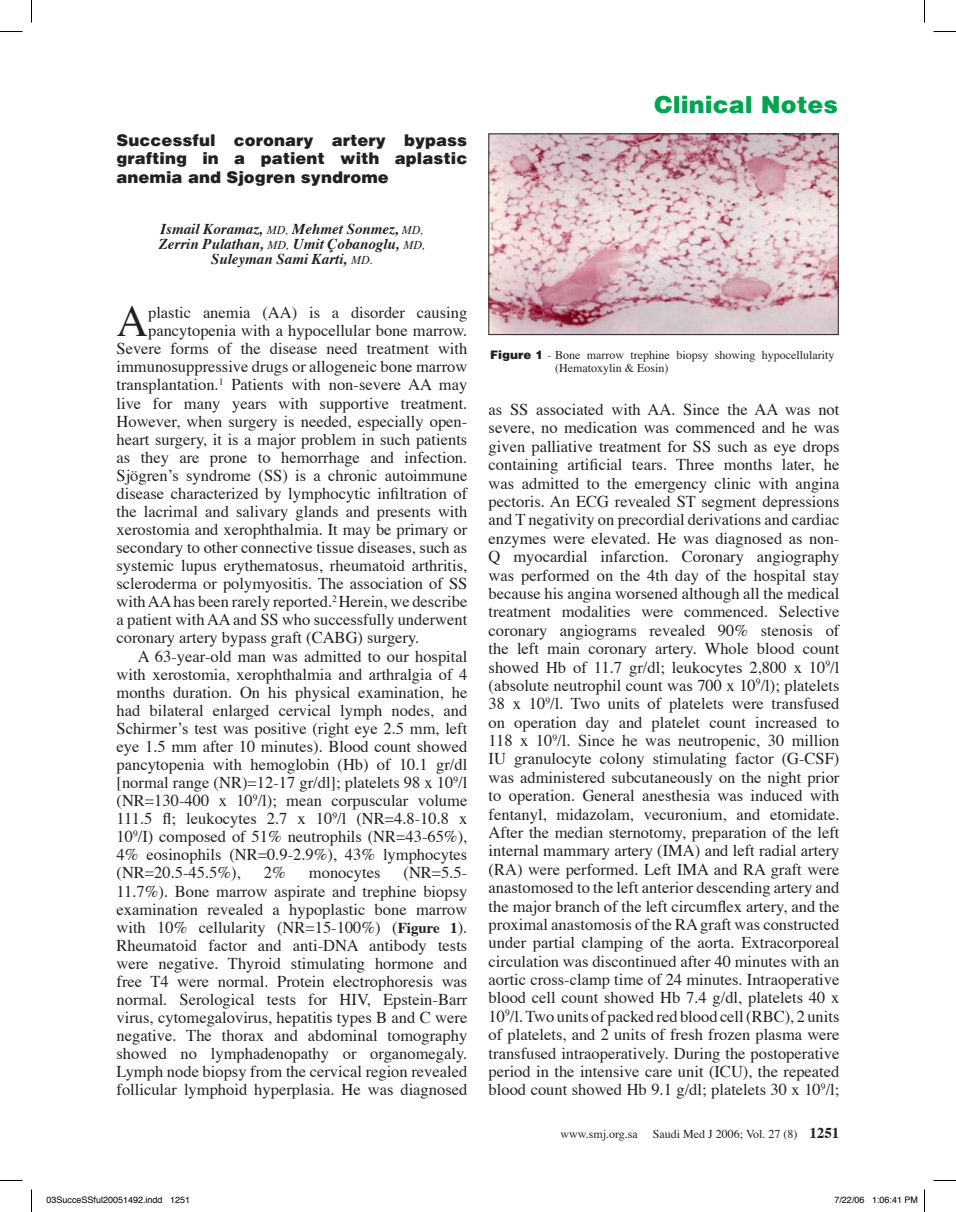
<style>
.page{position:relative;width:956px;height:1212px;background:#fff}
.page>*{position:absolute;margin:0;border:0;box-sizing:border-box;transform-origin:0 0}
.t1{font:43.65px "Times";color:#231f20}
.t2{font:900 24px "Helvetica";color:#00a54f}
.t3{font:16.5px/18.3px "Times";color:#231f20;text-align:justify}
.t4{font:900 16.5px/18px "Helvetica";color:#231f20;text-align:justify}
.t5{font:italic 700 15px/15px "Times";color:#231f20;text-align:center}
.t6{font:12px/13.5px "Times";color:#231f20}
.t7{font:9px "Helvetica";color:#000}
.s1{font-weight:400;font-size:12px}
.s2{font-weight:700;font-size:15px}
.s3{font-family:"Helvetica";font-weight:900}
</style>
<div class="page">
<img style="left:491px;top:136px;width:345px;height:197px">
<div style="left:489px;top:134px;width:349px;height:201px;border:1px solid #231f20"></div>
<svg style="left:0;top:31px;width:22px;height:1px"></svg>
<svg style="left:933px;top:31px;width:23px;height:1px"></svg>
<svg style="left:31px;top:0;width:1px;height:22px"></svg>
<svg style="left:31px;top:1189px;width:1px;height:22px"></svg>
<svg style="left:924px;top:0;width:1px;height:22px"></svg>
<svg style="left:924px;top:1189px;width:1px;height:22px"></svg>
<p class="t4" style="left:117px;top:131px;width:352px">Successful coronary artery bypass grafting in a patient with aplastic anemia and Sjogren syndrome</p>
<p class="t5" style="left:159px;top:222px;width:268px">Ismail Koramaz, <span class="s1">MD,</span> Mehmet Sonmez, <span class="s1">MD,<br></span>Zerrin Pulathan, <span class="s1">MD,</span> Umit Çobanoglu, <span class="s1">MD,<br></span>Suleyman Sami Karti, <span class="s1">MD.</span></p>
<h1 class="t1" style="left:117px;top:294px;width:33px">A</h1>
<p class="t3" style="left:148px;top:304px;width:321px">plastic anemia (AA) is a disorder causing</p>
<p class="t3" style="left:148px;top:322px;width:321px">pancytopenia with a hypocellular bone marrow.</p>
<p class="t3" style="left:117px;top:340px;width:352px">Severe forms of the disease need treatment with</p>
<p class="t3" style="left:117px;top:358px;width:352px">immunosuppressive drugs or allogeneic bone marrow</p>
<p class="t3" style="left:117px;top:376px;width:352px">transplantation.<sup>1</sup> Patients with non-severe AA may</p>
<p class="t3" style="left:117px;top:394px;width:352px">live for many years with supportive treatment.</p>
<p class="t3" style="left:117px;top:413px;width:352px">However, when surgery is needed, especially open-</p>
<p class="t3" style="left:117px;top:431px;width:352px">heart surgery, it is a major problem in such patients</p>
<p class="t3" style="left:117px;top:449px;width:352px">as they are prone to hemorrhage and infection.</p>
<p class="t3" style="left:117px;top:467px;width:352px">Sjögren’s syndrome (SS) is a chronic autoimmune</p>
<p class="t3" style="left:117px;top:485px;width:352px">disease characterized by lymphocytic infiltration of</p>
<p class="t3" style="left:117px;top:503px;width:352px">the lacrimal and salivary glands and presents with</p>
<p class="t3" style="left:117px;top:521px;width:352px">xerostomia and xerophthalmia. It may be primary or</p>
<p class="t3" style="left:117px;top:539px;width:352px">secondary to other connective tissue diseases, such as</p>
<p class="t3" style="left:117px;top:557px;width:352px">systemic lupus erythematosus, rheumatoid arthritis,</p>
<p class="t3" style="left:117px;top:575px;width:352px">scleroderma or polymyositis. The association of SS</p>
<p class="t3" style="left:117px;top:593px;width:352px">with AA has been rarely reported.<sup>2</sup> Herein, we describe</p>
<p class="t3" style="left:117px;top:611px;width:352px">a patient with AA and SS who successfully underwent</p>
<p class="t3" style="left:117px;top:629px;width:304px">coronary artery bypass graft (CABG) surgery.</p>
<p class="t3" style="left:138px;top:647px;width:331px">A 63-year-old man was admitted to our hospital</p>
<p class="t3" style="left:117px;top:665px;width:352px">with xerostomia, xerophthalmia and arthralgia of 4</p>
<p class="t3" style="left:117px;top:683px;width:352px">months duration. On his physical examination, he</p>
<p class="t3" style="left:117px;top:701px;width:352px">had bilateral enlarged cervical lymph nodes, and</p>
<p class="t3" style="left:117px;top:720px;width:352px">Schirmer’s test was positive (right eye 2.5 mm, left</p>
<p class="t3" style="left:117px;top:738px;width:352px">eye 1.5 mm after 10 minutes). Blood count showed</p>
<p class="t3" style="left:117px;top:756px;width:352px">pancytopenia with hemoglobin (Hb) of 10.1 gr/dl</p>
<p class="t3" style="left:117px;top:774px;width:352px">[normal range (NR)=12-17 gr/dl]; platelets 98 x 10<sup>9</sup>/l</p>
<p class="t3" style="left:117px;top:792px;width:352px">(NR=130-400 x 10<sup>9</sup>/l); mean corpuscular volume</p>
<p class="t3" style="left:117px;top:810px;width:352px">111.5 fl; leukocytes 2.7 x 10<sup>9</sup>/l (NR=4.8-10.8 x</p>
<p class="t3" style="left:117px;top:828px;width:352px">10<sup>9</sup>/I) composed of 51% neutrophils (NR=43-65%),</p>
<p class="t3" style="left:117px;top:846px;width:352px">4% eosinophils (NR=0.9-2.9%), 43% lymphocytes</p>
<p class="t3" style="left:117px;top:864px;width:126px">(NR=20.5-45.5%),</p>
<p class="t3" style="left:264px;top:864px;width:23px">2%</p>
<p class="t3" style="left:309px;top:864px;width:73px">monocytes</p>
<p class="t3" style="left:117px;top:864px;width:352px;text-indent:287px">(NR=5.5- 11.7%). Bone marrow aspirate and trephine biopsy examination revealed a hypoplastic bone marrow with 10% cellularity (NR=15-100%) (<span class="s2">Figure 1</span>).<br>Rheumatoid factor and anti-DNA antibody tests were negative. Thyroid stimulating hormone and free T4 were normal. Protein electrophoresis was normal. Serological tests for HIV, Epstein-Barr virus, cytomegalovirus, hepatitis types B and C were negative. The thorax and abdominal tomography showed no lymphadenopathy or organomegaly.<br>Lymph node biopsy from the cervical region revealed follicular lymphoid hyperplasia. He was diagnosed</p>
<h2 class="t2" style="left:654px;top:90px;width:185px">Clinical Notes</h2>
<p class="t6" style="left:555px;top:349px;width:281px;text-indent:-65px"><span class="s3">Figure 1</span> - Bone marrow trephine biopsy showing hypocellularity (Hematoxylin &amp; Eosin)</p>
<p class="t3" style="left:489px;top:401px;width:352px">as SS associated with AA. Since the AA was not severe, no medication was commenced and he was given palliative treatment for SS such as eye drops containing artificial tears. Three months later, he was admitted to the emergency clinic with angina pectoris. An ECG revealed ST segment depressions and T negativity on precordial derivations and cardiac enzymes were elevated. He was diagnosed as non-Q myocardial infarction. Coronary angiography was performed on the 4th day of the hospital stay because his angina worsened although all the medical treatment modalities were commenced. Selective coronary angiograms revealed 90% stenosis of the left main coronary artery. Whole blood count showed Hb of 11.7 gr/dl; leukocytes 2,800 x 10<sup>9</sup>/l (absolute neutrophil count was 700 x 10<sup>9</sup>/l); platelets 38 x 10<sup>9</sup>/l. Two units of platelets were transfused on operation day and platelet count increased to 118 x 10<sup>9</sup>/l. Since he was neutropenic, 30 million IU granulocyte colony stimulating factor (G-CSF) was administered subcutaneously on the night prior to operation. General anesthesia was induced with fentanyl, midazolam, vecuronium, and etomidate.<br>After the median sternotomy, preparation of the left internal mammary artery (IMA) and left radial artery (RA) were performed. Left IMA and RA graft were anastomosed to the left anterior descending artery and the major branch of the left circumflex artery, and the proximal anastomosis of the RA graft was constructed under partial clamping of the aorta. Extracorporeal circulation was discontinued after 40 minutes with an aortic cross-clamp time of 24 minutes. Intraoperative blood cell count showed Hb 7.4 g/dl, platelets 40 x 10<sup>9</sup>/l. Two units of packed red blood cell (RBC), 2 units of platelets, and 2 units of fresh frozen plasma were transfused intraoperatively. During the postoperative period in the intensive care unit (ICU), the repeated blood count showed Hb 9.1 g/dl; platelets 30 x 10<sup>9</sup>/l;</p>
<p class="t6" style="left:561px;top:1127px;width:79px">www.smj.org.sa</p>
<p class="t6" style="left:653px;top:1127px;width:188px">Saudi Med J 2006; Vol. 27 (8) <span class="s2">1251</span></p>
<p class="t7" style="left:46px;top:1193px;width:145px">03SucceSSful20051492.indd 1251</p>
<p class="t7" style="left:834px;top:1193px;width:85px">7/22/06 1:06:41 PM</p>
</div>
